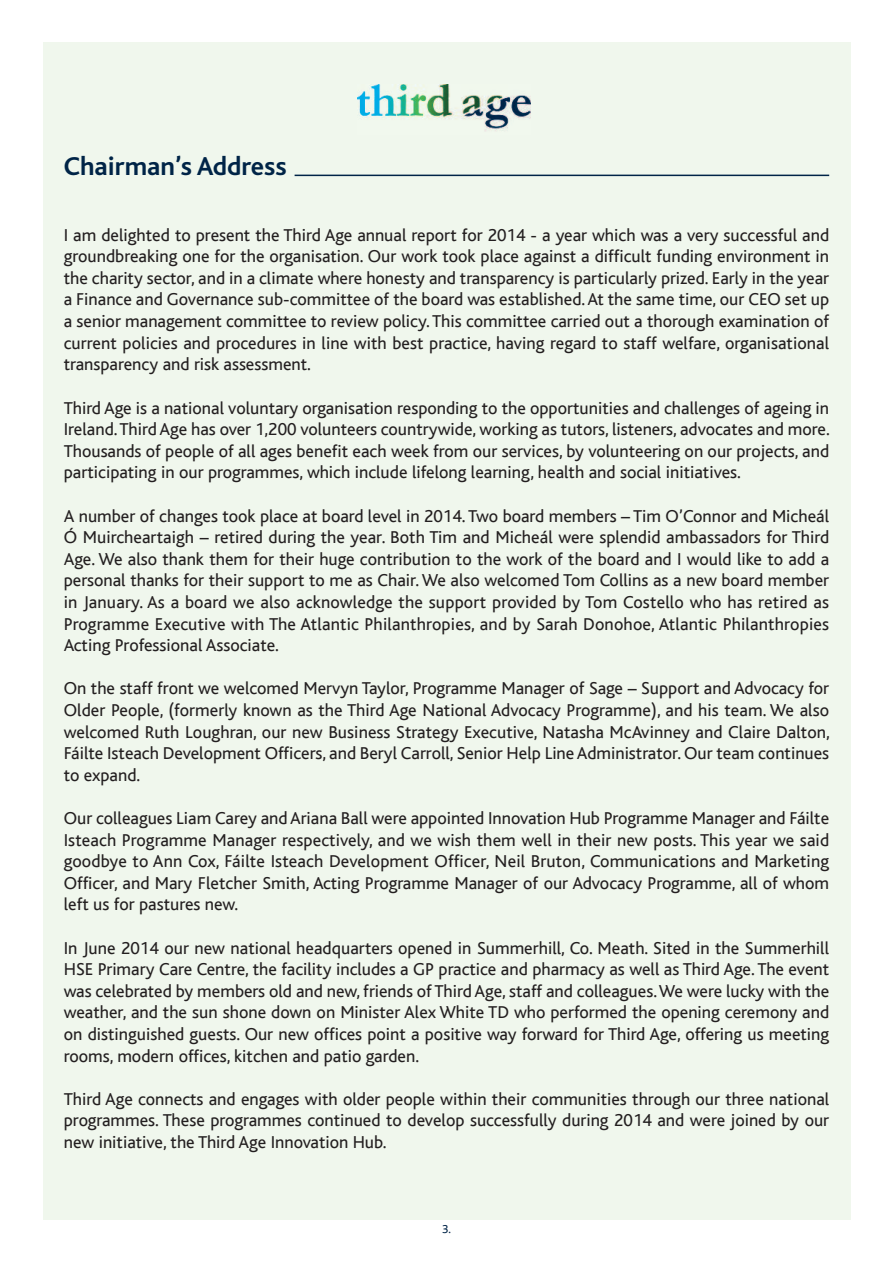
<style>
.page{position:relative;width:893px;height:1263px;background:#fff}
.page>*{position:absolute;margin:0;border:0;box-sizing:border-box;transform-origin:0 0}
.t1{font:700 27px "Bliss";color:#002447}
.t2{font:18px/21.6px "Bliss";color:#231f20;text-align:justify}
.t3{font:12px "Bliss";color:#002447}
</style>
<div class="page">
<div style="left:43px;top:43px;width:807px;height:1177px;background:#f0f7ed"></div>
<hr style="left:295px;top:175px;width:534px;height:1px;background:#002447">
<img style="left:358px;top:85px;width:173px;height:46px">
<h1 class="t1" style="left:64px;top:157px;width:225px">Chairman’s Address</h1>
<p class="t2" style="left:64px;top:224px;width:767px">I am delighted to present the Third Age annual report for 2014 - a year which was a very successful and groundbreaking one for the organisation. Our work took place against a difficult funding environment in the charity sector, and in a climate where honesty and transparency is particularly prized. Early in the year a Finance and Governance sub-committee of the board was established.At the same time, our CEO set up a senior management committee to review policy. This committee carried out a thorough examination of current policies and procedures in line with best practice, having regard to staff welfare, organisational transparency and risk assessment.</p>
<p class="t2" style="left:64px;top:396px;width:768px">Third Age is a national voluntary organisation responding to the opportunities and challenges of ageing in Ireland.ThirdAge has over 1,200 volunteers countrywide, working as tutors, listeners, advocates and more.<br>Thousands of people of all ages benefit each week from our services, by volunteering on our projects, and participating in our programmes, which include lifelong learning, health and social initiatives.</p>
<p class="t2" style="left:64px;top:504px;width:767px">A number of changes took place at board level in 2014. Two board members – Tim O’Connor and Micheál Ó Muircheartaigh – retired during the year. Both Tim and Micheál were splendid ambassadors for Third Age. We also thank them for their huge contribution to the work of the board and I would like to add a personal thanks for their support to me as Chair.We also welcomed Tom Collins as a new board member in January. As a board we also acknowledge the support provided by Tom Costello who has retired as Programme Executive with The Atlantic Philanthropies, and by Sarah Donohoe, Atlantic Philanthropies Acting Professional Associate.</p>
<p class="t2" style="left:64px;top:677px;width:768px">On the staff front we welcomed Mervyn Taylor, Programme Manager of Sage – Support and Advocacy for Older People, (formerly known as the Third Age National Advocacy Programme), and his team. We also welcomed Ruth Loughran, our new Business Strategy Executive, Natasha McAvinney and Claire Dalton, Fáilte Isteach Development Officers, and Beryl Carroll, Senior Help LineAdministrator. Our team continues to expand.</p>
<p class="t2" style="left:64px;top:807px;width:767px">Our colleagues Liam Carey andAriana Ball were appointed Innovation Hub Programme Manager and Fáilte Isteach Programme Manager respectively, and we wish them well in their new posts. This year we said goodbye to Ann Cox, Fáilte Isteach Development Officer, Neil Bruton, Communications and Marketing Officer, and Mary Fletcher Smith, Acting Programme Manager of our Advocacy Programme, all of whom left us for pastures new.</p>
<p class="t2" style="left:64px;top:936px;width:767px">In June 2014 our new national headquarters opened in Summerhill, Co. Meath. Sited in the Summerhill HSE Primary Care Centre, the facility includes a GP practice and pharmacy as well as Third Age. The event was celebrated by members old and new, friends of ThirdAge, staff and colleagues.We were lucky with the weather, and the sun shone down on Minister Alex White TD who performed the opening ceremony and on distinguished guests. Our new offices point a positive way forward for Third Age, offering us meeting rooms, modern offices, kitchen and patio garden.</p>
<p class="t2" style="left:64px;top:1088px;width:767px">Third Age connects and engages with older people within their communities through our three national programmes. These programmes continued to develop successfully during 2014 and were joined by our new initiative, the Third Age Innovation Hub.</p>
<p class="t3" style="left:442px;top:1222px;width:10px">3.</p>
</div>
